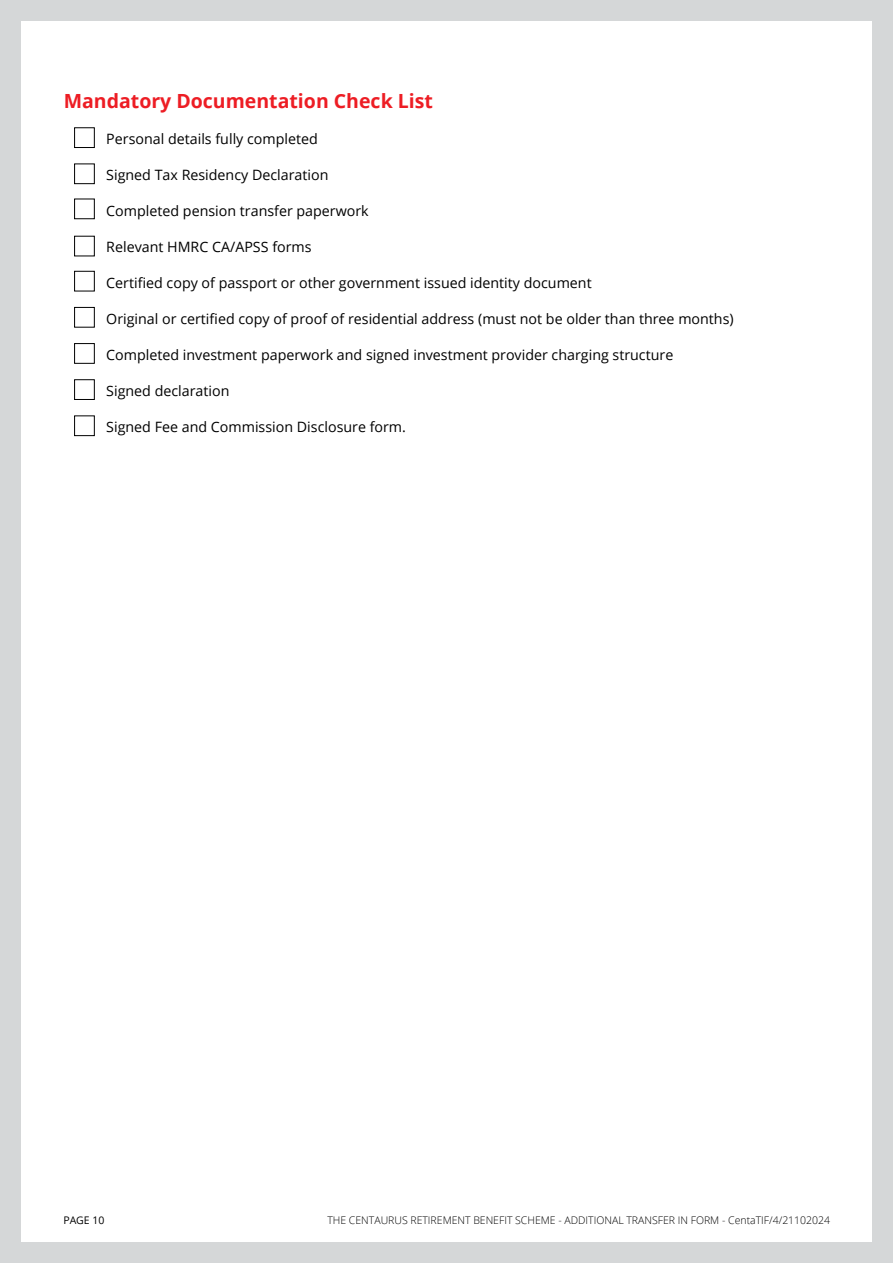
<style>
.page{position:relative;width:893px;height:1263px;background:#d5d7d8}
.page>*{position:absolute;margin:0;border:0;box-sizing:border-box;transform-origin:0 0}
.t1{font:700 19.5px "Open Sans";color:#ed1d24}
.t2{font:14.25px "Open Sans";color:#000}
.t3{font:300 10.5px "Open Sans";color:#000}
.t4{font:10.5px "Open Sans";color:#000}
</style>
<div class="page">
<div style="left:21px;top:21px;width:851px;height:1221px;background:#fff"></div>
<div style="left:74px;top:127px;width:21px;height:21px;border:1px solid #000"></div>
<div style="left:74px;top:164px;width:21px;height:20px;border:1px solid #000"></div>
<div style="left:74px;top:199px;width:21px;height:20px;border:1px solid #000"></div>
<div style="left:74px;top:236px;width:21px;height:20px;border:1px solid #000"></div>
<div style="left:74px;top:271px;width:21px;height:20px;border:1px solid #000"></div>
<div style="left:74px;top:307px;width:21px;height:21px;border:1px solid #000"></div>
<div style="left:74px;top:343px;width:21px;height:21px;border:1px solid #000"></div>
<div style="left:74px;top:379px;width:21px;height:21px;border:1px solid #000"></div>
<div style="left:74px;top:415px;width:21px;height:21px;border:1px solid #000"></div>
<h1 class="t1" style="left:64px;top:87px;width:371px">Mandatory Documentation Check List</h1>
<p class="t2" style="left:106px;top:129px;width:213px">Personal details fully completed</p>
<p class="t2" style="left:106px;top:165px;width:224px">Signed Tax Residency Declaration</p>
<p class="t2" style="left:106px;top:201px;width:264px">Completed pension transfer paperwork</p>
<p class="t2" style="left:106px;top:237px;width:207px">Relevant HMRC CA/APSS forms</p>
<p class="t2" style="left:106px;top:273px;width:487px">Certified copy of passport or other government issued identity document</p>
<p class="t2" style="left:106px;top:309px;width:629px">Original or certified copy of proof of residential address (must not be older than three months)</p>
<p class="t2" style="left:106px;top:345px;width:569px">Completed investment paperwork and signed investment provider charging structure</p>
<p class="t2" style="left:106px;top:381px;width:125px">Signed declaration</p>
<p class="t2" style="left:106px;top:417px;width:301px">Signed Fee and Commission Disclosure form.</p>
<p class="t4" style="left:63px;top:1213px;width:43px">PAGE 10</p>
<p class="t3" style="left:327px;top:1213px;width:504px">THE CENTAURUS RETIREMENT BENEFIT SCHEME - ADDITIONAL TRANSFER IN FORM - CentaTIF/4/21102024</p>
</div>
